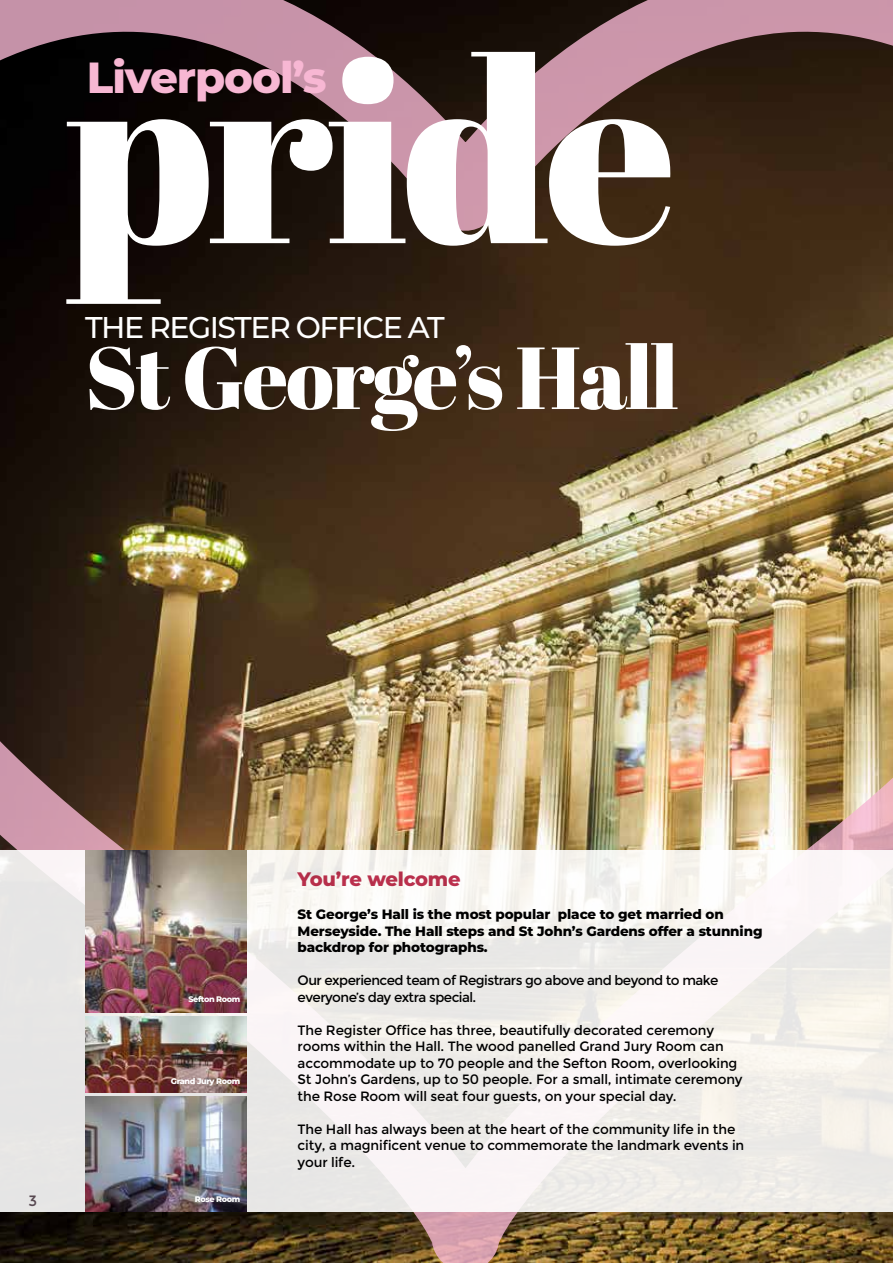
<style>
.page{position:relative;width:893px;height:1263px;background:#fff}
.page>*{position:absolute;margin:0;border:0;box-sizing:border-box;transform-origin:0 0}
.t1{font:255px "Abril Fatface";letter-spacing:-.025em;color:#fff}
.t2{font:87.9px "Abril Fatface";letter-spacing:-.025em;color:#fff}
.t3{font:800 43.5px "Montserrat";letter-spacing:-.025em;color:#f7b7d3}
.t4{font:500 30px "Montserrat";letter-spacing:-.05em;color:#fff}
.t5{font:800 19.5px "Montserrat";letter-spacing:-.01em;color:#bc314f}
.t6{font:15px "Montserrat";color:#584951}
.t7{font:13.5px/16.5px "Montserrat";letter-spacing:-.01em;color:#000}
.t8{font:800 13.5px/16.5px "Montserrat";letter-spacing:-.01em;color:#000}
.t9{font:13.5px/16.5px "Montserrat";letter-spacing:-.04em;color:#000}
.t10{font:800 8.1px "Montserrat";letter-spacing:-.05em;color:#fff}
</style>
<div class="page">
<img style="left:0;top:0;width:893px;height:1263px">
<div style="left:0;top:850px;width:893px;height:362px;background:linear-gradient(to bottom,#f6f3f1,#edeae8)"></div>
<img style="left:85px;top:850px;width:162px;height:162px">
<img style="left:85px;top:1097px;width:162px;height:115px">
<img style="left:85px;top:1016px;width:162px;height:76px">
<h1 class="t1" style="left:64px;top:-27px;width:615px">pride</h1>
<p class="t4" style="left:85px;top:307px;width:361px">THE REGISTER OFFICE AT</p>
<h1 class="t2" style="left:85px;top:316px;width:595px">St George’s Hall</h1>
<h1 class="t3" style="left:87px;top:46px;width:241px">Liverpool’s</h1>
<p class="t6" style="left:29px;top:1192px;width:10px">3</p>
<p class="t10" style="left:188px;top:993px;width:53px">Sefton Room</p>
<p class="t10" style="left:171px;top:1075px;width:71px">Grand Jury Room</p>
<p class="t10" style="left:195px;top:1193px;width:47px">Rose Room</p>
<h3 class="t5" style="left:298px;top:865px;width:165px">You’re welcome</h3>
<p class="t8" style="left:298px;top:905px;width:466px">St George’s Hall is the most popular place to get married on<br>Merseyside. The Hall steps and St John’s Gardens offer a stunning backdrop for photographs.</p>
<p class="t9" style="left:298px;top:972px;width:422px">Our experienced team of Registrars go above and beyond to make everyone’s day extra special.</p>
<p class="t7" style="left:298px;top:1022px;width:446px">The Register Office has three, beautifully decorated ceremony rooms within the Hall. The wood panelled Grand Jury Room can accommodate up to 70 people and the Sefton Room, overlooking St John’s Gardens, up to 50 people. For a small, intimate ceremony the Rose Room will seat four guests, on your special day.</p>
<p class="t7" style="left:298px;top:1121px;width:448px">The Hall has always been at the heart of the community life in the city, a magnificent venue to commemorate the landmark events in your life.</p>
</div>
